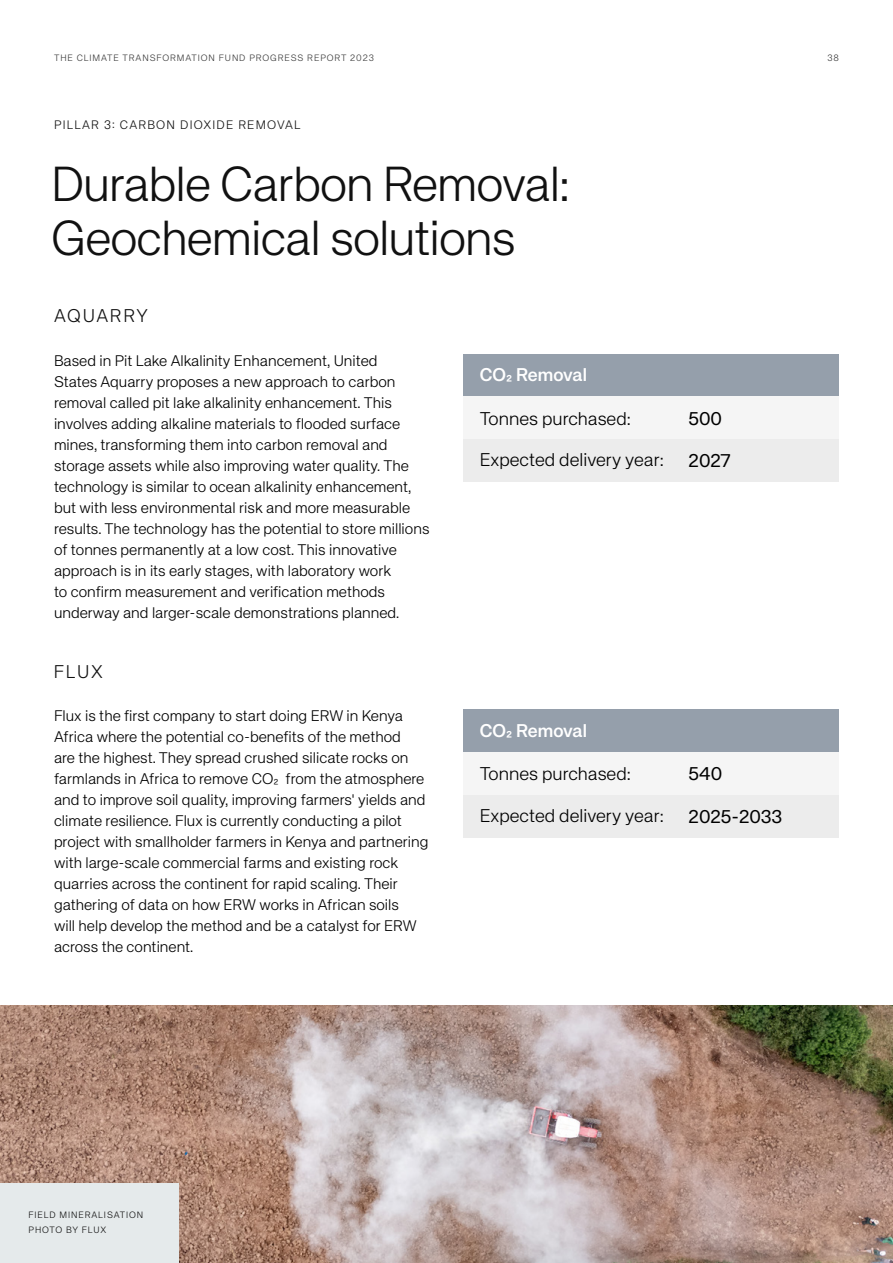
<style>
.page{position:relative;width:893px;height:1263px;background:#fff}
.page>*{position:absolute;margin:0;border:0;box-sizing:border-box;transform-origin:0 0}
.t1{font:300 48px/54px "KH Teka";letter-spacing:-.02em;color:#111}
.t2{font:300 18px "KH Teka";color:#000}
.t3{font:500 18px "KH Teka";color:#fff}
.t4{font:18px "KH Teka";color:#000}
.t5{font:300 18px "KH Teka";letter-spacing:.1em;color:#111}
.t6{font:300 15px/21px "KH Teka";color:#000}
.t7{font:300 12px "KH Teka";letter-spacing:.1em;color:#111}
.t8{font:300 9px "KH Teka";letter-spacing:.1em;color:#373737}
.t9{font:300 9px/15px "KH Teka";letter-spacing:.1em;color:#111}
</style>
<div class="page">
<img style="left:0;top:1005px;width:893px;height:258px">
<div style="left:0;top:1183px;width:179px;height:80px;background:#e5eaeb"></div>
<div style="left:464px;top:354px;width:375px;height:42px;background:#959fab"></div>
<div style="left:464px;top:396px;width:375px;height:43px;background:#f5f5f5"></div>
<div style="left:464px;top:439px;width:375px;height:43px;background:#ececec"></div>
<div style="left:464px;top:710px;width:375px;height:42px;background:#959fab"></div>
<div style="left:464px;top:752px;width:375px;height:43px;background:#f5f5f5"></div>
<div style="left:464px;top:795px;width:375px;height:42px;background:#ececec"></div>
<p class="t8" style="left:54px;top:52px;width:321px">THE CLIMATE TRANSFORMATION FUND PROGRESS REPORT 2023</p>
<p class="t8" style="left:827px;top:52px;width:13px">38</p>
<p class="t7" style="left:54px;top:117px;width:248px">PILLAR 3: CARBON DIOXIDE REMOVAL</p>
<h1 class="t1" style="left:51px;top:159px;width:521px">Durable Carbon Removal:<br>Geochemical solutions</h1>
<p class="t5" style="left:54px;top:305px;width:95px">AQUARRY</p>
<p class="t6" style="left:54px;top:350px;width:377px">Based in Pit Lake Alkalinity Enhancement, United<br>States Aquarry proposes a new approach to carbon removal called pit lake alkalinity enhancement. This involves adding alkaline materials to flooded surface mines, transforming them into carbon removal and storage assets while also improving water quality. The technology is similar to ocean alkalinity enhancement, but with less environmental risk and more measurable results. The technology has the potential to store millions of tonnes permanently at a low cost. This innovative approach is in its early stages, with laboratory work<br>to confirm measurement and verification methods underway and larger-scale demonstrations planned.</p>
<p class="t5" style="left:54px;top:661px;width:51px">FLUX</p>
<p class="t6" style="left:54px;top:706px;width:376px">Flux is the first company to start doing ERW in Kenya Africa where the potential co-benefits of the method<br>are the highest. They spread crushed silicate rocks on farmlands in Africa to remove CO₂ from the atmosphere and to improve soil quality, improving farmers' yields and climate resilience. Flux is currently conducting a pilot project with smallholder farmers in Kenya and partnering with large-scale commercial farms and existing rock quarries across the continent for rapid scaling. Their gathering of data on how ERW works in African soils<br>will help develop the method and be a catalyst for ERW across the continent.</p>
<p class="t3" style="left:480px;top:364px;width:109px">CO₂ Removal</p>
<p class="t2" style="left:480px;top:408px;width:153px">Tonnes purchased:</p>
<p class="t4" style="left:689px;top:408px;width:35px">500</p>
<p class="t2" style="left:480px;top:449px;width:185px">Expected delivery year:</p>
<p class="t4" style="left:689px;top:450px;width:43px">2027</p>
<p class="t3" style="left:480px;top:719px;width:109px">CO₂ Removal</p>
<p class="t2" style="left:480px;top:763px;width:153px">Tonnes purchased:</p>
<p class="t4" style="left:689px;top:763px;width:35px">540</p>
<p class="t2" style="left:480px;top:805px;width:185px">Expected delivery year:</p>
<p class="t4" style="left:689px;top:806px;width:95px">2025-2033</p>
<p class="t9" style="left:28px;top:1207px;width:116px">FIELD MINERALISATION<br>PHOTO BY FLUX</p>
</div>
